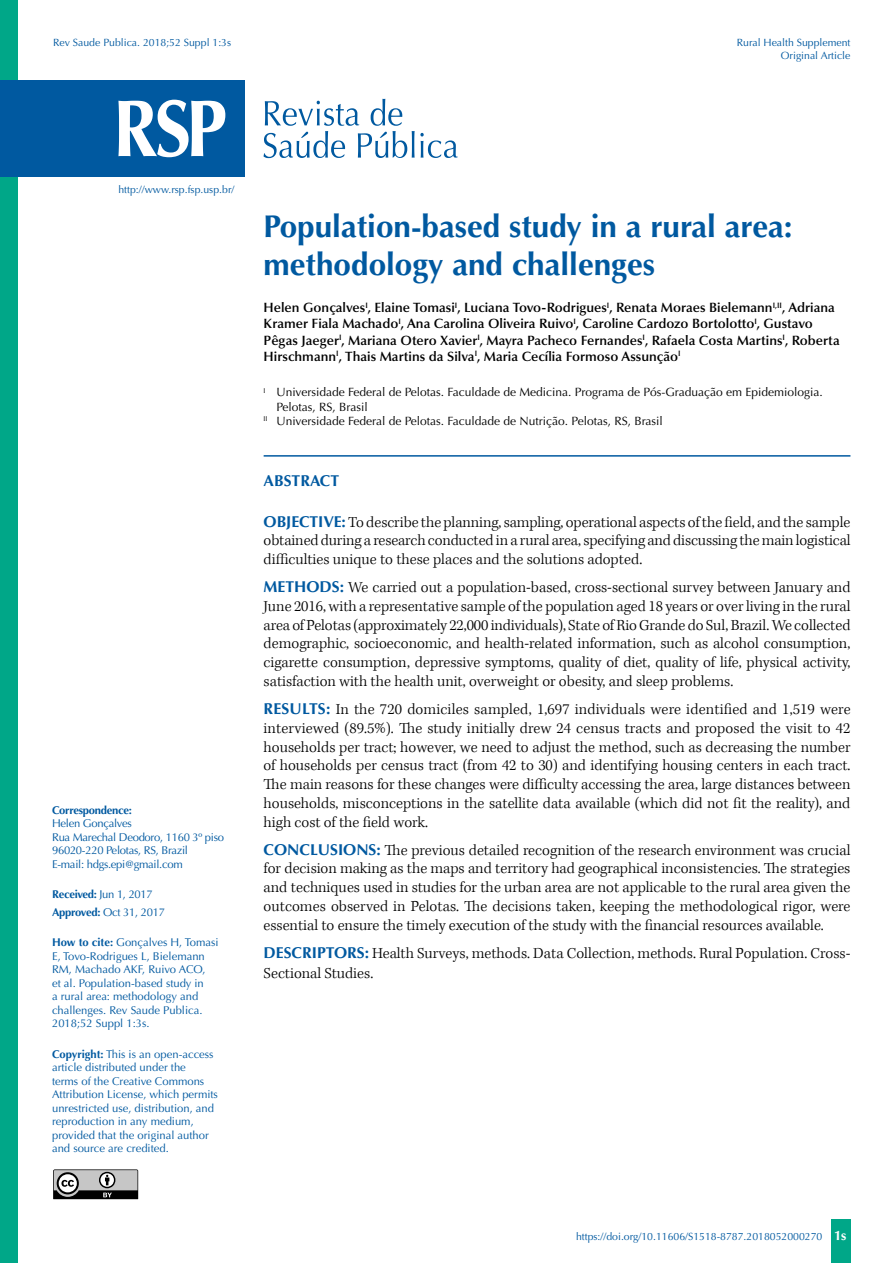
<style>
.page{position:relative;width:893px;height:1263px;background:#fff}
.page>*{position:absolute;margin:0;border:0;box-sizing:border-box;transform-origin:0 0}
.t1{font:700 31.5px/37.8px "Optima";color:#0059a0}
.t2{font:300 15.75px/18.9px "Kepler Std";color:#000;text-align:justify}
.t3{font:700 15.75px "Optima";color:#0059a0}
.t4{font:600 13.5px/16.2px "Optima";color:#000}
.t5{font:12px "Optima";color:#000}
.t6{font:11.25px/13.5px "Optima";color:#0059a0}
.t7{font:11.25px/13.5px "Optima";letter-spacing:-.025em;color:#0059a0}
.t8{font:700 11.25px "Optima";letter-spacing:-.025em;color:#0059a0}
.t9{font:10.5px/12.6px "Optima";color:#0059a0;text-align:right}
.s1{font-weight:700}
.s2{font-family:"Optima";font-weight:700;color:#0059a0}
.s3{font-weight:700;font-size:13.5px;color:#fff}
</style>
<div class="page">
<div style="left:831px;top:1220px;width:20px;height:43px;background:#00a788"></div>
<svg style="left:53px;top:1169px;width:85px;height:30px"></svg>
<div style="left:0;top:0;width:18px;height:1263px;background:#00a788"></div>
<hr style="left:264px;top:455px;width:586px;height:2px;background:#0059a0">
<svg style="left:263px;top:99px;width:195px;height:59px"></svg>
<div style="left:0;top:80px;width:244px;height:96px;background:#0059a0"></div>
<svg style="left:118px;top:100px;width:107px;height:57px"></svg>
<p class="t9" style="left:53px;top:36px;width:180px">Rev Saude Publica. 2018;52 Suppl 1:3s</p>
<p class="t9" style="left:737px;top:36px;width:115px">Rural Health Supplement<br>Original Article</p>
<p class="t9" style="left:118px;top:183px;width:117px">http://www.rsp.fsp.usp.br/</p>
<p class="t8" style="left:52px;top:803px;width:81px">Correspondence:</p>
<p class="t7" style="left:52px;top:817px;width:173px">Helen Gonçalves<br>Rua Marechal Deodoro, 1160 3º piso<br>96020-220 Pelotas, RS, Brazil<br>E-mail: hdgs.epi@gmail.com</p>
<p class="t7" style="left:52px;top:886px;width:114px;line-height:17.7px"><span class="s1">Received:</span> Jun 1, 2017<br><span class="s1">Approved:</span> Oct 31, 2017</p>
<p class="t6" style="left:52px;top:936px;width:168px"><span class="s1">How to cite:</span> Gonçalves H, Tomasi<br>E, Tovo-Rodrigues L, Bielemann<br>RM, Machado AKF, Ruivo ACO,<br>et al. Population-based study in<br>a rural area: methodology and challenges. Rev Saude Publica.<br>2018;52 Suppl 1:3s.</p>
<p class="t6" style="left:52px;top:1047px;width:167px"><span class="s1">Copyright:</span> This is an open-access article distributed under the<br>terms of the Creative Commons<br>Attribution License, which permits unrestricted use, distribution, and reproduction in any medium, provided that the original author and source are credited.</p>
<h1 class="t1" style="left:264px;top:208px;width:530px">Population-based study in a rural area: methodology and challenges</h1>
<p class="t4" style="left:264px;top:300px;width:578px">Helen Gonçalves<sup>I</sup>, Elaine Tomasi<sup>I</sup>, Luciana Tovo-Rodrigues<sup>I</sup>, Renata Moraes Bielemann<sup>I,II</sup>, Adriana Kramer Fiala Machado<sup>I</sup>, Ana Carolina Oliveira Ruivo<sup>I</sup>, Caroline Cardozo Bortolotto<sup>I</sup>, Gustavo Pêgas Jaeger<sup>I</sup>, Mariana Otero Xavier<sup>I</sup>, Mayra Pacheco Fernandes<sup>I</sup>, Rafaela Costa Martins<sup>I</sup>, Roberta Hirschmann<sup>I</sup>, Thais Martins da Silva<sup>I</sup>, Maria Cecília Formoso Assunção<sup>I</sup></p>
<p class="t5" style="left:264px;top:385px;width:561px"><sup>I</sup> Universidade Federal de Pelotas. Faculdade de Medicina. Programa de Pós-Graduação em Epidemiologia.</p>
<p class="t5" style="left:276px;top:400px;width:93px">Pelotas, RS, Brasil</p>
<p class="t5" style="left:264px;top:414px;width:401px"><sup>II</sup> Universidade Federal de Pelotas. Faculdade de Nutrição. Pelotas, RS, Brasil</p>
<p class="t3" style="left:264px;top:472px;width:77px">ABSTRACT</p>
<p class="t2" style="left:264px;top:513px;width:588px"><span class="s2">OBJECTIVE:</span> To describe the planning, sampling, operational aspects of the field, and the sample obtained during a research conducted in a rural area, specifying and discussing the main logistical difficulties unique to these places and the solutions adopted.</p>
<p class="t2" style="left:264px;top:578px;width:588px"><span class="s2">METHODS:</span> We carried out a population-based, cross-sectional survey between January and June 2016, with a representative sample of the population aged 18 years or over living in the rural area of Pelotas (approximately 22,000 individuals), State of Rio Grande do Sul, Brazil. We collected demographic, socioeconomic, and health-related information, such as alcohol consumption, cigarette consumption, depressive symptoms, quality of diet, quality of life, physical activity, satisfaction with the health unit, overweight or obesity, and sleep problems.</p>
<p class="t2" style="left:264px;top:700px;width:588px"><span class="s2">RESULTS:</span> In the 720 domiciles sampled, 1,697 individuals were identified and 1,519 were interviewed (89.5%). The study initially drew 24 census tracts and proposed the visit to 42 households per tract; however, we need to adjust the method, such as decreasing the number of households per census tract (from 42 to 30) and identifying housing centers in each tract.<br>The main reasons for these changes were difficulty accessing the area, large distances between households, misconceptions in the satellite data available (which did not fit the reality), and high cost of the field work.</p>
<p class="t2" style="left:264px;top:841px;width:588px"><span class="s2">CONCLUSIONS:</span> The previous detailed recognition of the research environment was crucial for decision making as the maps and territory had geographical inconsistencies. The strategies and techniques used in studies for the urban area are not applicable to the rural area given the outcomes observed in Pelotas. The decisions taken, keeping the methodological rigor, were essential to ensure the timely execution of the study with the financial resources available.</p>
<p class="t2" style="left:264px;top:944px;width:588px;line-height:19.8px"><span class="s2">DESCRIPTORS:</span> Health Surveys, methods. Data Collection, methods. Rural Population. Cross-<br>Sectional Studies.</p>
<p class="t9" style="left:576px;top:1230px;width:272px">https://doi.org/10.11606/S1518-8787.2018052000270 <span class="s3">1s</span></p>
</div>
